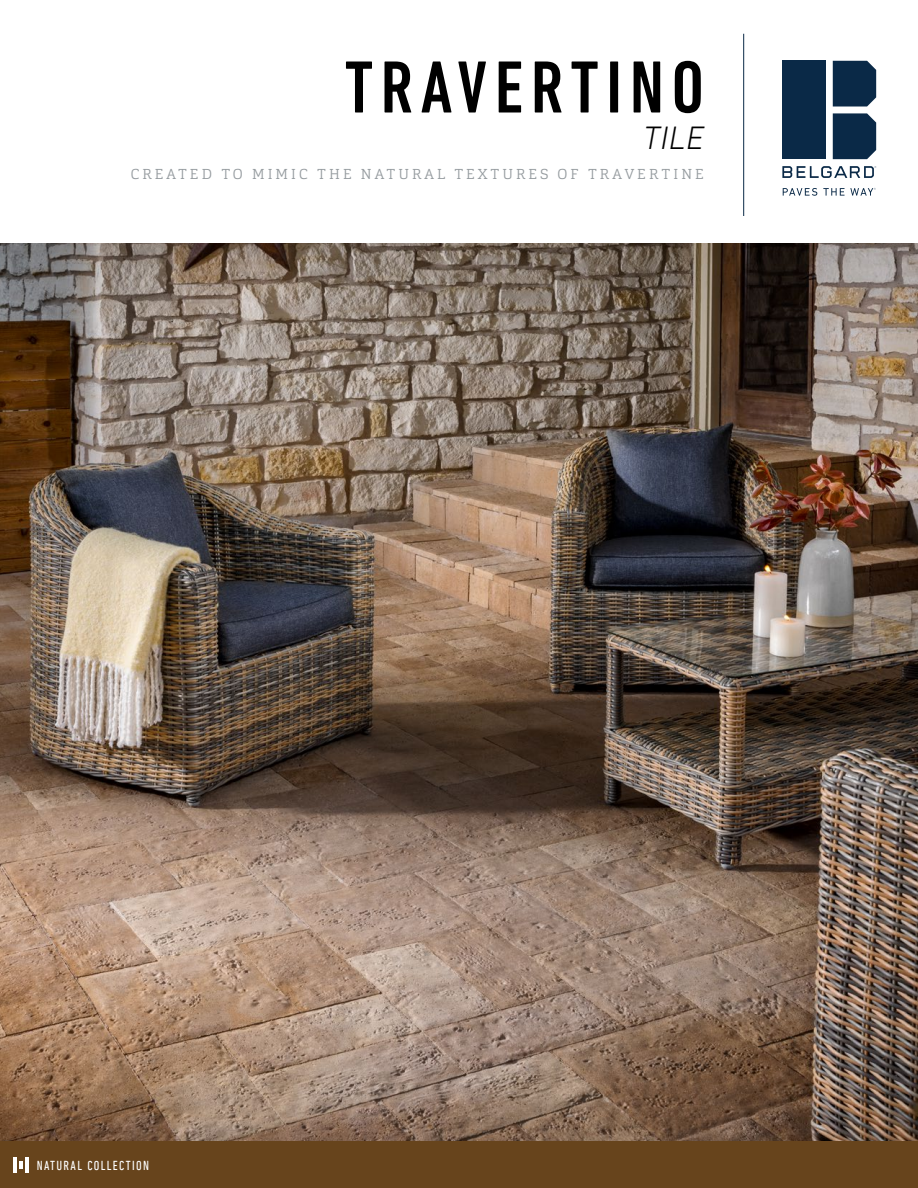
<style>
.page{position:relative;width:918px;height:1188px;background:#fff}
.page>*{position:absolute;margin:0;border:0;box-sizing:border-box;transform-origin:0 0}
.t1{font:500 condensed 75px "DIN Next LT Pro";letter-spacing:.1em;color:#000}
.t2{font:italic 300 33px "DIN Next LT Pro";color:#000}
.t3{font:300 14.25px "Cargan";letter-spacing:.215em;color:#959b9f}
.t4{font:condensed 13.35px "DIN Next LT Pro";letter-spacing:.1em;color:#fff}
</style>
<div class="page">
<hr style="left:743px;top:34px;width:1px;height:182px;background:#0a2947">
<div style="left:833px;top:61px;width:43px;height:46px;background:#0a2947"></div>
<div style="left:833px;top:113px;width:43px;height:46px;background:#0a2947"></div>
<div style="left:782px;top:61px;width:44px;height:98px;background:#0a2947"></div>
<svg style="left:782px;top:166px;width:94px;height:12px"></svg>
<svg style="left:783px;top:188px;width:34px;height:8px"></svg>
<svg style="left:823px;top:188px;width:53px;height:8px"></svg>
<div style="left:0;top:1141px;width:918px;height:47px;background:#67441c"></div>
<hr style="left:14px;top:1158px;width:3px;height:15px;background:#fff">
<hr style="left:25px;top:1158px;width:3px;height:15px;background:#fff">
<svg style="left:19px;top:1162px;width:4px;height:7px"></svg>
<img style="left:0;top:243px;width:918px;height:898px">
<h1 class="t1" style="left:345px;top:45px;width:360px">TRAVERTINO</h1>
<h2 class="t2" style="left:643px;top:118px;width:62px">TILE</h2>
<p class="t3" style="left:131px;top:165px;width:574px">CREATED TO MIMIC THE NATURAL TEXTURES OF TRAVERTINE</p>
<p class="t4" style="left:37px;top:1158px;width:114px">NATURAL COLLECTION</p>
</div>
